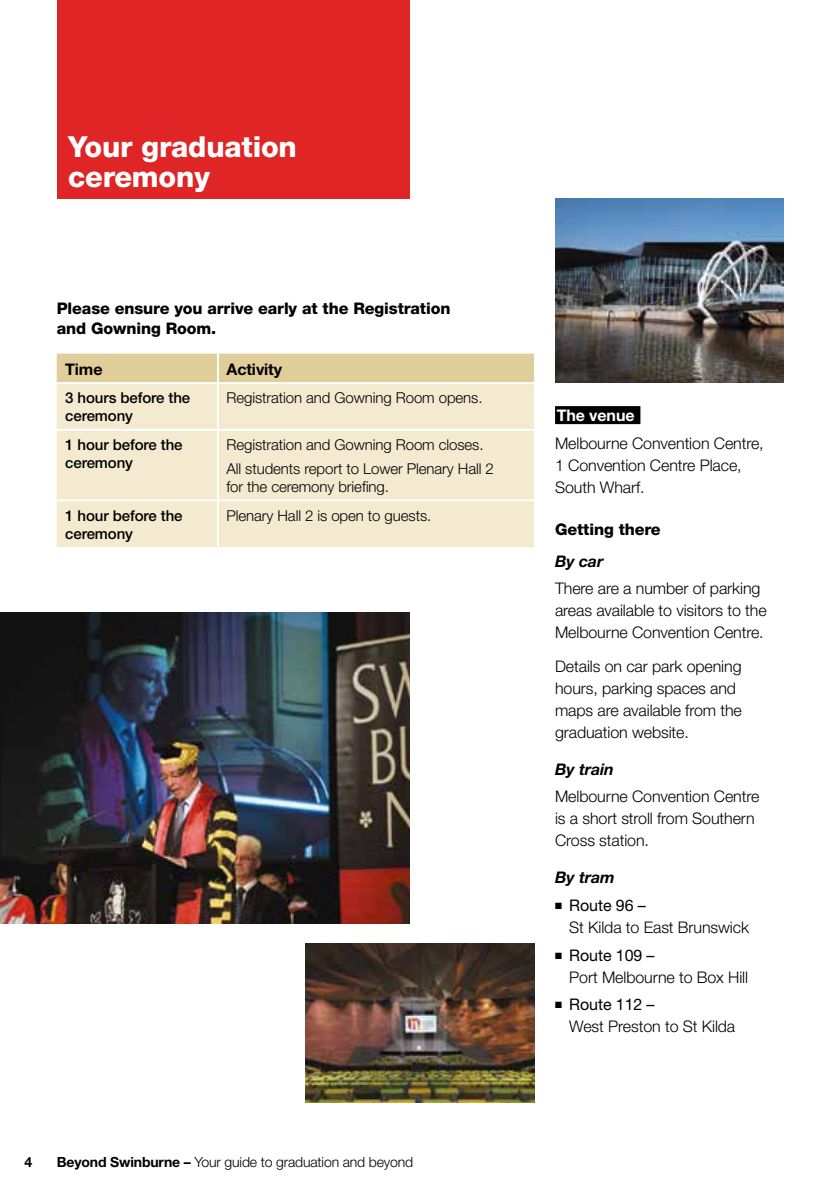
<style>
.page{position:relative;width:840px;height:1191px;background:#fff}
.page>*{position:absolute;margin:0;border:0;box-sizing:border-box;transform-origin:0 0}
.t1{font:800 29px/30px "Helvetica Neue";letter-spacing:-.005em;color:#fff}
.t2{font:300 16px/22px "Helvetica Neue";letter-spacing:-.005em;color:#000}
.t3{font:800 16px/20px "Helvetica Neue";letter-spacing:-.005em;color:#000}
.t4{font:italic 700 16px "Helvetica Neue";letter-spacing:-.005em;color:#000}
.t5{font:700 16px "Helvetica Neue";letter-spacing:-.005em;color:#000}
.t6{font:700 16px "Helvetica Neue";letter-spacing:-.005em;color:#fff}
.t7{font:300 15px/23.6px "Helvetica Neue";letter-spacing:-.005em;color:#000}
.t8{font:500 15px/18px "Helvetica Neue";letter-spacing:-.005em;color:#000}
.t9{font:300 14px "Helvetica Neue";letter-spacing:-.01em;color:#000}
.t10{font:700 14px "Helvetica Neue";color:#000}
.s1{font-weight:700}
.s2{font-weight:400}
</style>
<div class="page">
<div style="left:57px;top:353px;width:476px;height:29px;background:#e0ce9a"></div>
<div style="left:57px;top:384px;width:476px;height:163px;background:#f3ead0"></div>
<hr style="left:217px;top:353px;width:2px;height:29px;background:#fff">
<hr style="left:217px;top:384px;width:2px;height:45px;background:#fff">
<hr style="left:57px;top:429px;width:161px;height:2px;background:#fff">
<hr style="left:218px;top:429px;width:315px;height:2px;background:#fff">
<hr style="left:217px;top:431px;width:2px;height:68px;background:#fff">
<hr style="left:57px;top:499px;width:161px;height:2px;background:#fff">
<hr style="left:218px;top:499px;width:315px;height:2px;background:#fff">
<hr style="left:217px;top:501px;width:2px;height:46px;background:#fff">
<div style="left:57px;top:0;width:352px;height:198px;background:#df2525"></div>
<div style="left:554px;top:406px;width:86px;height:18px;background:#000"></div>
<img style="left:555px;top:198px;width:227px;height:185px">
<img style="left:0;top:612px;width:409px;height:311px">
<img style="left:306px;top:943px;width:227px;height:159px">
<h1 class="t1" style="left:68px;top:132px;width:230px">Your graduation ceremony</h1>
<p class="t3" style="left:57px;top:298px;width:395px">Please ensure you arrive early at the Registration and Gowning Room.</p>
<p class="t5" style="left:65px;top:359px;width:39px">Time</p>
<p class="t5" style="left:226px;top:359px;width:57px">Activity</p>
<p class="t8" style="left:65px;top:389px;width:126px">3 hours before the ceremony</p>
<p class="t7" style="left:226px;top:386px;width:257px">Registration and Gowning Room opens.</p>
<p class="t8" style="left:65px;top:435px;width:119px">1 hour before the ceremony</p>
<p class="t7" style="left:226px;top:433px;width:269px">Registration and Gowning Room closes.<br>All students report to Lower Plenary Hall 2</p>
<p class="t7" style="left:226px;top:474px;width:164px">for the ceremony briefing.</p>
<p class="t8" style="left:65px;top:506px;width:119px">1 hour before the ceremony</p>
<p class="t7" style="left:226px;top:503px;width:206px">Plenary Hall 2 is open to guests.</p>
<p class="t10" style="left:24px;top:1153px;width:9px">4</p>
<p class="t9" style="left:57px;top:1153px;width:358px"><span class="s1">Beyond Swinburne –</span> Your guide to graduation and beyond</p>
<p class="t6" style="left:556px;top:405px;width:79px">The venue</p>
<p class="t2" style="left:554px;top:431px;width:210px">Melbourne Convention Centre,<br>1 Convention Centre Place,<br>South Wharf.</p>
<p class="t3" style="left:554px;top:519px;width:107px">Getting there</p>
<p class="t4" style="left:554px;top:551px;width:50px">By car</p>
<p class="t2" style="left:554px;top:577px;width:213px">There are a number of parking areas available to visitors to the<br>Melbourne Convention Centre.</p>
<p class="t2" style="left:554px;top:654px;width:188px">Details on car park opening hours, parking spaces and maps are available from the graduation website.</p>
<p class="t4" style="left:554px;top:759px;width:60px">By train</p>
<p class="t2" style="left:554px;top:785px;width:206px">Melbourne Convention Centre is a short stroll from Southern<br>Cross station.</p>
<p class="t4" style="left:554px;top:867px;width:61px">By tram</p>
<p class="t2" style="left:569px;top:894px;width:181px;text-indent:-14px">■ <span class="s2">Route 96 –<br></span>St Kilda to East Brunswick</p>
<p class="t2" style="left:569px;top:943px;width:180px;text-indent:-14px">■ <span class="s2">Route 109 –<br></span>Port Melbourne to Box Hill</p>
<p class="t2" style="left:569px;top:993px;width:167px;text-indent:-14px">■ <span class="s2">Route 112 –<br></span>West Preston to St Kilda</p>
</div>
